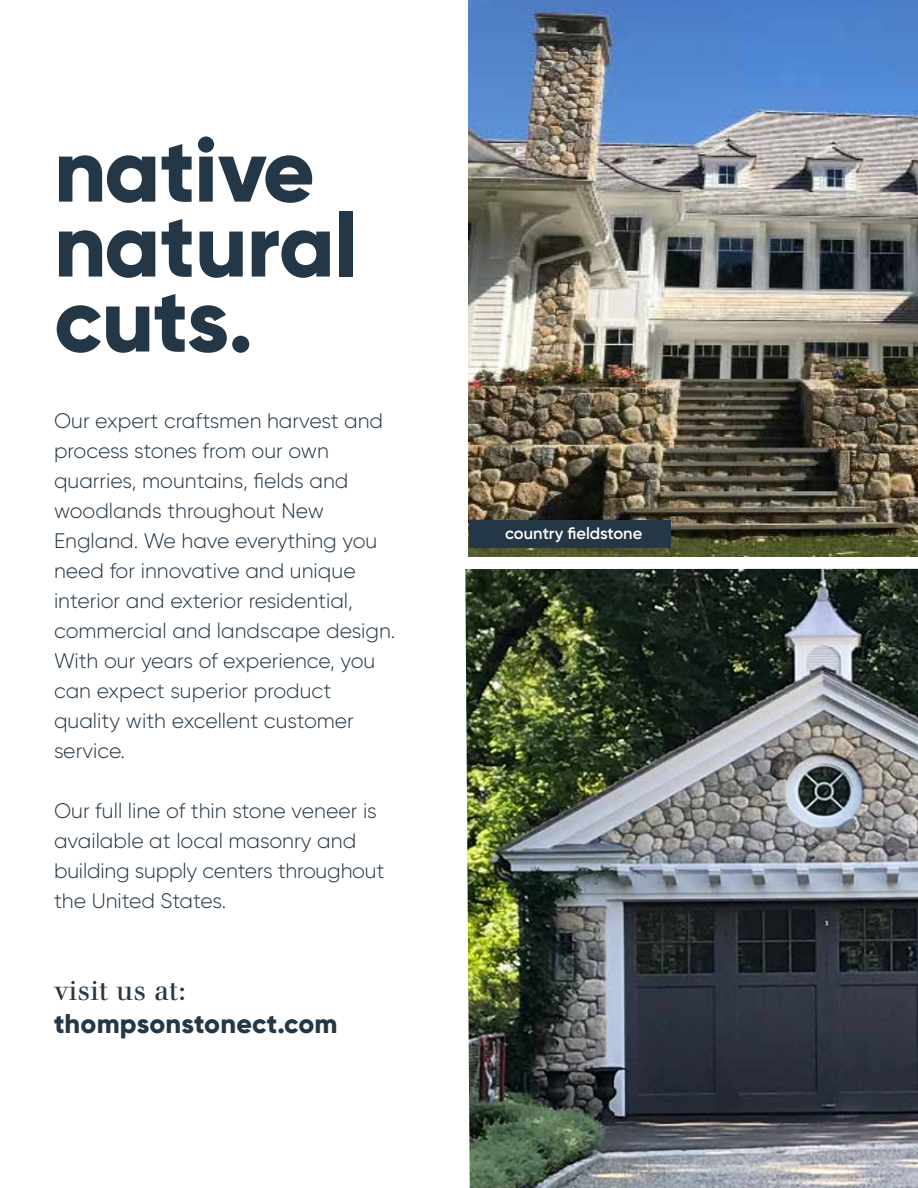
<style>
.page{position:relative;width:918px;height:1188px;background:#fff}
.page>*{position:absolute;margin:0;border:0;box-sizing:border-box;transform-origin:0 0}
.t1{font:800 90px/75px "Gilroy";letter-spacing:-.01em;color:#243746}
.t2{font:800 27px "Gilroy";letter-spacing:.01em;color:#243746}
.t3{font:27px "Justus Oldstyle";letter-spacing:.01em;color:#243746}
.t4{font:300 21px/30px "Gilroy";color:#243746}
.t5{font:600 16.5px "Gilroy";color:#fff}
</style>
<div class="page">
<img style="left:468px;top:0;width:450px;height:557px">
<div style="left:469px;top:520px;width:201px;height:28px;background:#243746"></div>
<img style="left:465px;top:569px;width:453px;height:619px">
<h1 class="t1" style="left:54px;top:132px;width:306px">native natural cuts.</h1>
<p class="t4" style="left:54px;top:406px;width:343px">Our expert craftsmen harvest and process stones from our own quarries, mountains, fields and woodlands throughout New<br>England. We have everything you need for innovative and unique interior and exterior residential, commercial and landscape design.<br>With our years of experience, you can expect superior product quality with excellent customer service.</p>
<p class="t4" style="left:54px;top:796px;width:332px">Our full line of thin stone veneer is available at local masonry and building supply centers throughout the United States.</p>
<p class="t3" style="left:54px;top:975px;width:134px">visit us at:</p>
<p class="t2" style="left:54px;top:1006px;width:285px">thompsonstonect.com</p>
<p class="t5" style="left:505px;top:523px;width:139px">country fieldstone</p>
</div>
